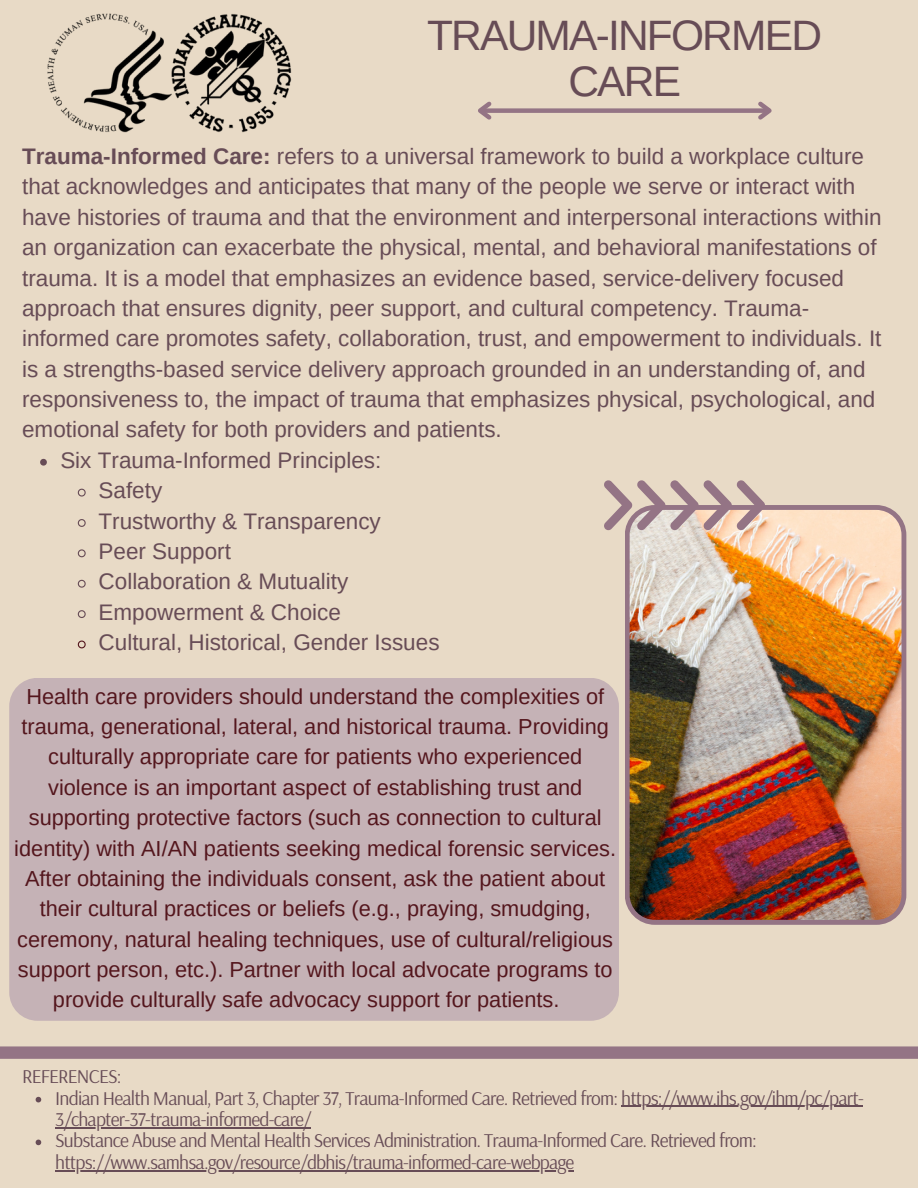
<style>
.page{position:relative;width:918px;height:1188px;background:#e8dac6}
.page>*{position:absolute;margin:0;border:0;box-sizing:border-box;transform-origin:0 0}
.t1{font:42.45px/46.2px "Arimo";letter-spacing:-.04em;color:#674c56;text-align:center}
.t2{font:22.5px/30.3px "Arimo";color:#674c56}
.t3{font:21.75px "Arimo";color:#54161d}
.t4{font:19.5px/21.5px "Arsenal";letter-spacing:-.04em;color:#674c56}
.s1{font-weight:700}
</style>
<div class="page">
<svg style="left:40px;top:459px;width:7px;height:7px"></svg>
<svg style="left:77px;top:488px;width:9px;height:9px"></svg>
<svg style="left:77px;top:519px;width:9px;height:8px"></svg>
<svg style="left:77px;top:549px;width:9px;height:9px"></svg>
<svg style="left:77px;top:579px;width:9px;height:9px"></svg>
<svg style="left:77px;top:610px;width:9px;height:8px"></svg>
<svg style="left:77px;top:640px;width:9px;height:9px"></svg>
<div style="left:0;top:1046px;width:918px;height:13px;background:#947485"></div>
<img style="left:47px;top:13px;width:245px;height:120px">
<div style="left:9px;top:678px;width:610px;height:343px;background:#c5b2b6;border-radius:28px"></div>
<img style="left:625px;top:505px;width:281px;height:420px">
<div style="left:480px;top:108px;width:289px;height:5px;background:#947485"></div>
<svg style="left:478px;top:101px;width:17px;height:19px"></svg>
<svg style="left:754px;top:101px;width:18px;height:19px"></svg>
<svg style="left:604px;top:480px;width:161px;height:50px"></svg>
<svg style="left:36px;top:1097px;width:5px;height:5px"></svg>
<hr style="left:621px;top:1106px;width:242px;height:1px;background:#674c56">
<hr style="left:55px;top:1127px;width:256px;height:1px;background:#674c56">
<svg style="left:36px;top:1140px;width:5px;height:5px"></svg>
<hr style="left:55px;top:1170px;width:519px;height:1px;background:#674c56">
<h1 class="t1" style="left:427px;top:12px;width:396px">TRAUMA-INFORMED<br>CARE</h1>
<p class="t2" style="left:22px;top:141px;width:861px"><span class="s1">Trauma-Informed Care:</span> refers to a universal framework to build a workplace culture that acknowledges and anticipates that many of the people we serve or interact with have histories of trauma and that the environment and interpersonal interactions within an organization can exacerbate the physical, mental, and behavioral manifestations of trauma. It is a model that emphasizes an evidence based, service-delivery focused approach that ensures dignity, peer support, and cultural competency. Trauma&shy;informed care promotes safety, collaboration, trust, and empowerment to individuals. It is a strengths-based service delivery approach grounded in an understanding of, and responsiveness to, the impact of trauma that emphasizes physical, psychological, and emotional safety for both providers and patients.</p>
<p class="t2" style="left:99px;top:445px;width:342px;text-indent:-38px">Six Trauma-Informed Principles:<br>Safety<br>Trustworthy &amp; Transparency<br>Peer Support<br>Collaboration &amp; Mutuality<br>Empowerment &amp; Choice<br>Cultural, Historical, Gender Issues</p>
<p class="t3" style="left:26px;top:684px;width:579px">Health care providers should understand the complexities of</p>
<p class="t3" style="left:22px;top:714px;width:589px">trauma, generational, lateral, and historical trauma. Providing</p>
<p class="t3" style="left:48px;top:745px;width:536px">culturally appropriate care for patients who experienced</p>
<p class="t3" style="left:48px;top:775px;width:536px">violence is an important aspect of establishing trust and</p>
<p class="t3" style="left:29px;top:805px;width:574px">supporting protective factors (such as connection to cultural</p>
<p class="t3" style="left:14px;top:836px;width:603px">identity) with AI/AN patients seeking medical forensic services.</p>
<p class="t3" style="left:25px;top:866px;width:582px">After obtaining the individuals consent, ask the patient about</p>
<p class="t3" style="left:40px;top:897px;width:553px">their cultural practices or beliefs (e.g., praying, smudging,</p>
<p class="t3" style="left:17px;top:927px;width:597px">ceremony, natural healing techniques, use of cultural/religious</p>
<p class="t3" style="left:18px;top:957px;width:596px">support person, etc.). Partner with local advocate programs to</p>
<p class="t3" style="left:53px;top:988px;width:508px">provide culturally safe advocacy support for patients.</p>
<p class="t4" style="left:22px;top:1065px;width:101px">REFERENCES:</p>
<p class="t4" style="left:55px;top:1087px;width:810px">Indian Health Manual, Part 3, Chapter 37, Trauma-Informed Care. Retrieved from: https://www.ihs.gov/ihm/pc/part-3/chapter-37-trauma-informed-care/<br>Substance Abuse and Mental Health Services Administration. Trauma-Informed Care. Retrieved from: https://www.samhsa.gov/resource/dbhis/trauma-informed-care-webpage</p>
</div>
